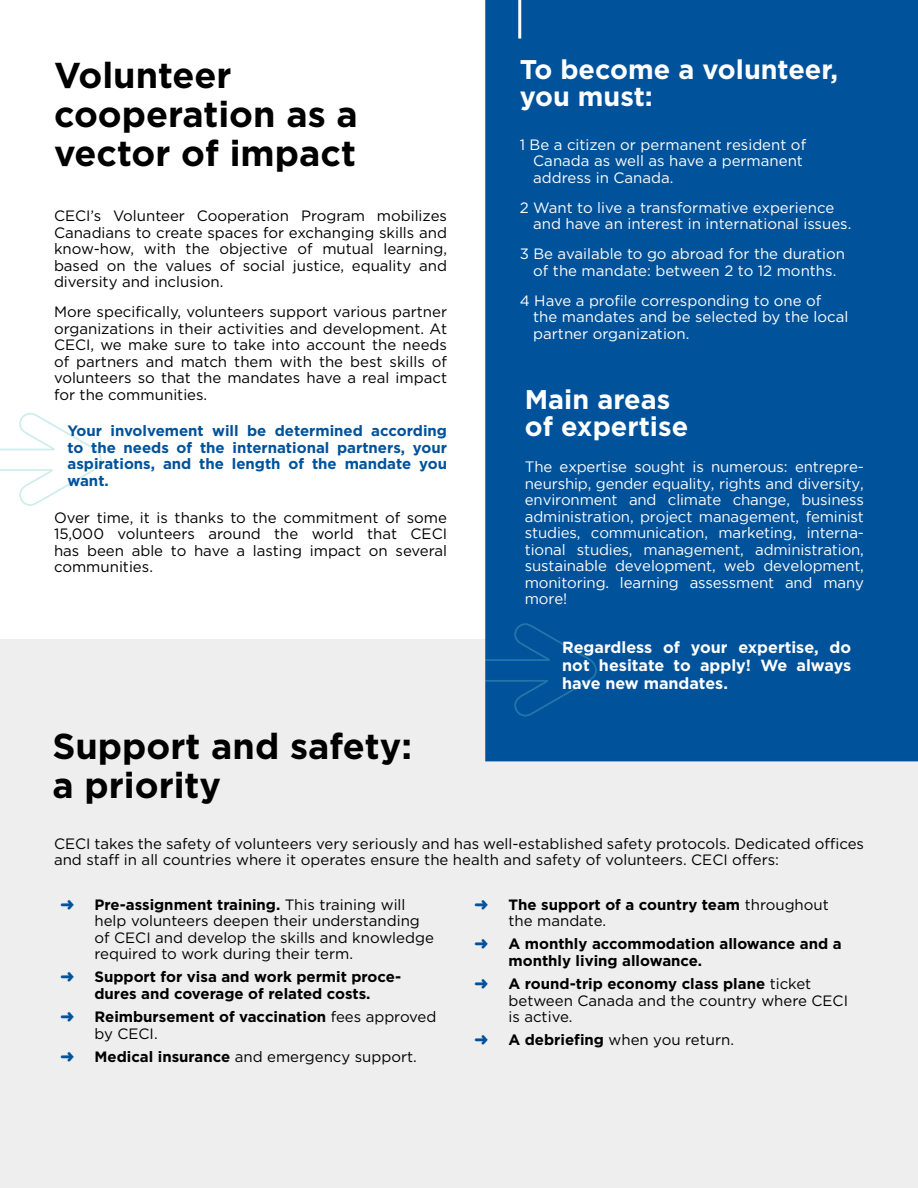
<style>
.page{position:relative;width:918px;height:1188px;background:#fff}
.page>*{position:absolute;margin:0;border:0;box-sizing:border-box;transform-origin:0 0}
.t1{font:700 36px/39px "Gotham";color:#000}
.t2{font:700 27px/27px "Gotham";color:#fff}
.t3{font:700 16.2px/18px "Gotham";color:#fff;text-align:justify}
.t4{font:15px/16.5px "Gotham";color:#000}
.t5{font:15px/16.5px "Gotham";letter-spacing:-.01em;color:#fff;text-align:justify}
.t6{font:15px/16.5px "Gotham";color:#fff}
.t7{font:700 15px/16.5px "Gotham";color:#000}
.t8{font:700 15px/16.5px "Gotham";color:#00529b;text-align:justify}
.s1{font-weight:700}
.s2{font-weight:400}
</style>
<div class="page">
<div style="left:0;top:639px;width:918px;height:549px;background:#eee"></div>
<div style="left:485px;top:0;width:433px;height:761px;background:#00529b"></div>
<svg style="left:485px;top:622px;width:113px;height:96px;background:#02549c"></svg>
<hr style="left:518px;top:0;width:3px;height:39px;background:#fff">
<svg style="left:0;top:413px;width:102px;height:93px"></svg>
<h1 class="t1" style="left:54px;top:54px;width:305px">Volunteer cooperation as a vector of impact</h1>
<p class="t4" style="left:54px;top:207px;width:395px;text-align:justify">CECI’s Volunteer Cooperation Program mobilizes Canadians to create spaces for exchanging skills and know-how, with the objective of mutual learning, based on the values of social justice, equality and diversity and inclusion.</p>
<p class="t4" style="left:54px;top:303px;width:395px;text-align:justify">More specifically, volunteers support various partner organizations in their activities and development. At CECI, we make sure to take into account the needs of partners and match them with the best skills of volunteers so that the mandates have a real impact for the communities.</p>
<p class="t8" style="left:68px;top:422px;width:381px">Your involvement will be determined according to the needs of the international partners, your aspirations, and the length of the mandate you want.</p>
<p class="t4" style="left:54px;top:509px;width:395px;text-align:justify">Over time, it is thanks to the commitment of some 15,000 volunteers around the world that CECI has been able to have a lasting impact on several communities.</p>
<h1 class="t1" style="left:52px;top:726px;width:361px">Support and safety: a priority</h1>
<h2 class="t2" style="left:520px;top:55px;width:320px">To become a volunteer, you must:</h2>
<p class="t6" style="left:533px;top:136px;width:274px;text-indent:-14px">1 Be a citizen or permanent resident of<br>Canada as well as have a permanent address in Canada.</p>
<p class="t6" style="left:533px;top:199px;width:320px;text-indent:-14px">2 Want to live a transformative experience and have an interest in international issues.</p>
<p class="t6" style="left:520px;top:245px;width:327px;text-align:center">3 Be available to go abroad for the duration of the mandate: between 2 to 12 months.</p>
<p class="t6" style="left:533px;top:292px;width:317px;text-indent:-14px">4 Have a profile corresponding to one of the mandates and be selected by the local partner organization.</p>
<h2 class="t2" style="left:525px;top:385px;width:165px">Main areas of expertise</h2>
<p class="t5" style="left:525px;top:459px;width:341px">The expertise sought is numerous: entrepre&shy;neurship, gender equality, rights and diversity, environment and climate change, business administration, project management, feminist studies, communication, marketing, interna&shy;tional studies, management, administration, sustainable development, web development, monitoring. learning assessment and many more!</p>
<p class="t3" style="left:562px;top:638px;width:290px">Regardless of your expertise, do not hesitate to apply! We always have new mandates.</p>
<p class="t4" style="left:54px;top:835px;width:812px">CECI takes the safety of volunteers very seriously and has well-established safety protocols. Dedicated offices and staff in all countries where it operates ensure the health and safety of volunteers. CECI offers:</p>
<p class="t4" style="left:94px;top:896px;width:341px"><span class="s1">Pre-assignment training.</span> This training will help volunteers deepen their understanding of CECI and develop the skills and knowledge required to work during their term.</p>
<p class="t7" style="left:94px;top:968px;width:308px">Support for visa and work permit proce&shy;dures and coverage of related costs.</p>
<p class="t7" style="left:94px;top:1008px;width:343px">Reimbursement of vaccination <span class="s2">fees approved by CECI.</span></p>
<p class="t4" style="left:94px;top:1048px;width:324px"><span class="s1">Medical insurance</span> and emergency support.</p>
<p class="t7" style="left:508px;top:896px;width:322px">The support of a country team <span class="s2">throughout the mandate.</span></p>
<p class="t7" style="left:508px;top:935px;width:335px">A monthly accommodation allowance and a monthly living allowance.</p>
<p class="t4" style="left:508px;top:975px;width:341px"><span class="s1">A round-trip economy class plane</span> ticket between Canada and the country where CECI is active.</p>
<p class="t4" style="left:508px;top:1032px;width:227px"><span class="s1">A debriefing</span> when you return.</p>
</div>
